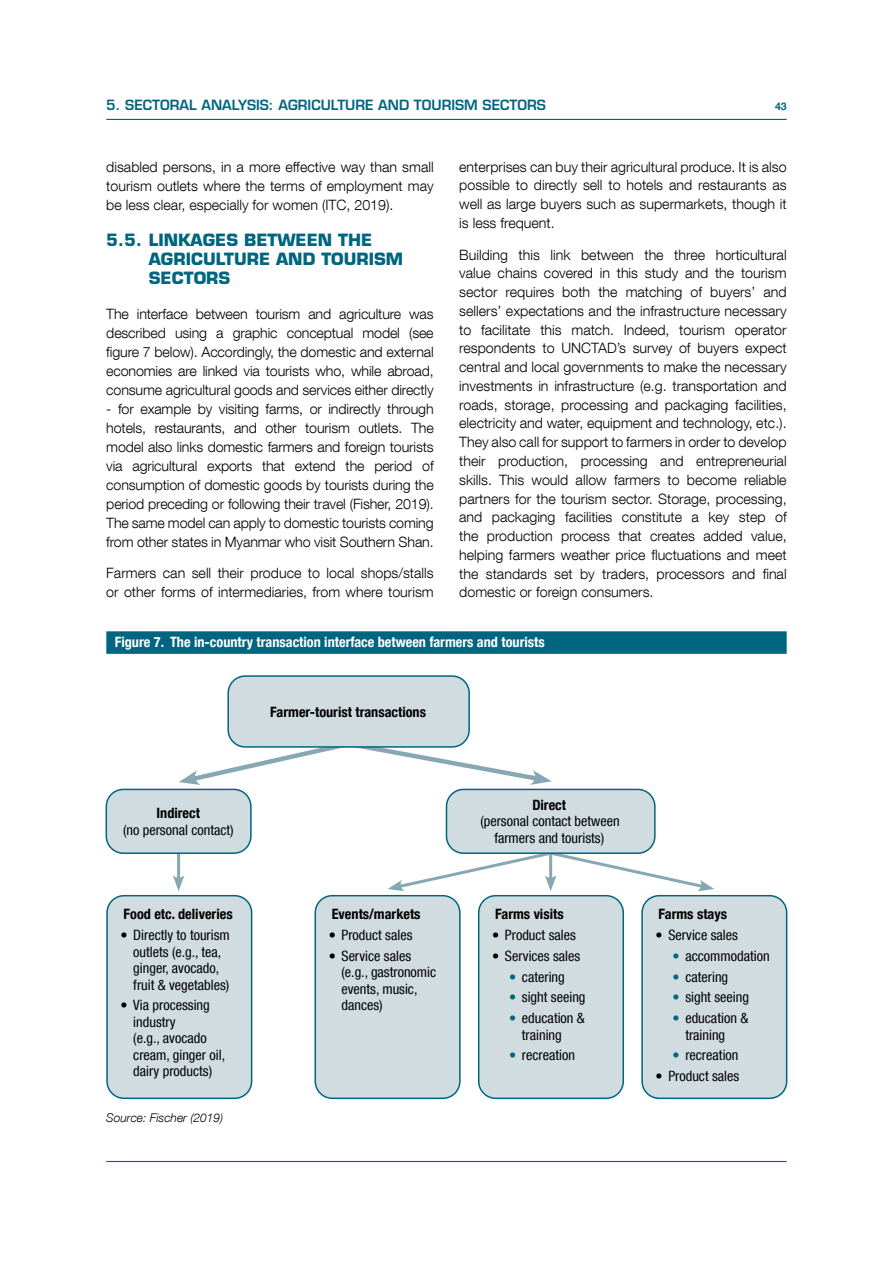
<style>
.page{position:relative;width:893px;height:1263px;background:#fff}
.page>*{position:absolute;margin:0;border:0;box-sizing:border-box;transform-origin:0 0}
.t1{font:700 16.5px/18.9px "Eurostile LT Std";color:#006580}
.t2{font:300 14.25px/18.8px "Helvetica Neue LT Com";color:#000;text-align:justify}
.t3{font:condensed 14.25px/16.5px "Helvetica Neue LT Com";color:#000}
.t4{font:700 condensed 14.25px "Helvetica Neue LT Com";color:#000}
.t5{font:700 condensed 14.25px "Helvetica Neue LT Com";color:#fff}
.t6{font:600 13.8px "Eurostile LT Std";color:#006580}
.t7{font:italic 300 12px "Helvetica Neue LT Com";color:#000}
.t8{font:700 10.5px "Helvetica Neue LT Com";color:#006580}
.s1{color:#006580}
</style>
<div class="page">
<hr style="left:106px;top:119px;width:681px;height:1px;background:#006580">
<hr style="left:106px;top:1161px;width:681px;height:1px;background:#006580">
<div style="left:107px;top:896px;width:145px;height:202px;background:#d1dce0;border-radius:17px"></div>
<div style="left:106px;top:895px;width:146px;height:204px;border:2px solid #006580;border-radius:17px"></div>
<div style="left:315px;top:896px;width:145px;height:202px;background:#d1dce0;border-radius:17px"></div>
<div style="left:315px;top:895px;width:146px;height:204px;border:2px solid #006580;border-radius:17px"></div>
<div style="left:479px;top:896px;width:144px;height:202px;background:#d1dce0;border-radius:17px"></div>
<div style="left:478px;top:895px;width:146px;height:204px;border:2px solid #006580;border-radius:17px"></div>
<div style="left:642px;top:896px;width:145px;height:202px;background:#d1dce0;border-radius:17px"></div>
<div style="left:641px;top:895px;width:146px;height:204px;border:2px solid #006580;border-radius:17px"></div>
<svg style="left:179px;top:739px;width:373px;height:46px"></svg>
<hr style="left:177px;top:849px;width:3px;height:32px;background:#87a8b3">
<svg style="left:173px;top:875px;width:11px;height:16px"></svg>
<svg style="left:388px;top:850px;width:326px;height:41px"></svg>
<div style="left:106px;top:631px;width:681px;height:23px;background:#006580"></div>
<div style="left:228px;top:676px;width:241px;height:71px;background:#d1dce0;border-radius:17px"></div>
<div style="left:227px;top:675px;width:243px;height:73px;border:2px solid #006580;border-radius:17px"></div>
<div style="left:106px;top:789px;width:145px;height:64px;background:#d1dce0;border-radius:17px"></div>
<div style="left:106px;top:789px;width:146px;height:65px;border:2px solid #006580;border-radius:17px"></div>
<div style="left:446px;top:789px;width:209px;height:64px;background:#d1dce0;border-radius:17px"></div>
<div style="left:446px;top:789px;width:210px;height:65px;border:2px solid #006580;border-radius:17px"></div>
<p class="t6" style="left:106px;top:97px;width:441px">5. SECTORAL ANALYSIS: AGRICULTURE AND TOURISM SECTORS</p>
<p class="t8" style="left:775px;top:100px;width:13px">43</p>
<p class="t2" style="left:106px;top:157px;width:329px">disabled persons, in a more effective way than small tourism outlets where the terms of employment may be less clear, especially for women (ITC, 2019).</p>
<p class="t1" style="left:149px;top:230px;width:256px;text-indent:-43px">5.5. LINKAGES BETWEEN THE<br>AGRICULTURE AND TOURISM<br>SECTORS</p>
<p class="t2" style="left:106px;top:305px;width:329px">The interface between tourism and agriculture was described using a graphic conceptual model (see figure 7 below). Accordingly, the domestic and external economies are linked via tourists who, while abroad, consume agricultural goods and services either directly</p>
<p class="t2" style="left:106px;top:399px;width:329px">- for example by visiting farms, or indirectly through hotels, restaurants, and other tourism outlets. The model also links domestic farmers and foreign tourists via agricultural exports that extend the period of consumption of domestic goods by tourists during the period preceding or following their travel (Fisher, 2019).<br>The same model can apply to domestic tourists coming from other states in Myanmar who visit Southern Shan.</p>
<p class="t2" style="left:106px;top:564px;width:329px">Farmers can sell their produce to local shops/stalls or other forms of intermediaries, from where tourism</p>
<p class="t2" style="left:459px;top:157px;width:329px">enterprises can buy their agricultural produce. It is also possible to directly sell to hotels and restaurants as well as large buyers such as supermarkets, though it is less frequent.</p>
<p class="t2" style="left:459px;top:245px;width:329px">Building this link between the three horticultural value chains covered in this study and the tourism sector requires both the matching of buyers’ and sellers’ expectations and the infrastructure necessary to facilitate this match. Indeed, tourism operator respondents to UNCTAD’s survey of buyers expect central and local governments to make the necessary investments in infrastructure (e.g. transportation and roads, storage, processing and packaging facilities, electricity and water, equipment and technology, etc.).<br>They also call for support to farmers in order to develop their production, processing and entrepreneurial skills. This would allow farmers to become reliable partners for the tourism sector. Storage, processing, and packaging facilities constitute a key step of the production process that creates added value, helping farmers weather price fluctuations and meet the standards set by traders, processors and final domestic or foreign consumers.</p>
<p class="t5" style="left:115px;top:634px;width:431px">Figure 7. The in-country transaction interface between farmers and tourists</p>
<p class="t4" style="left:157px;top:804px;width:45px">Indirect</p>
<p class="t3" style="left:123px;top:821px;width:112px">(no personal contact)</p>
<p class="t4" style="left:124px;top:906px;width:111px">Food etc. deliveries</p>
<p class="t3" style="left:133px;top:927px;width:98px;text-indent:-13px">• Directly to tourism outlets (e.g., tea, ginger, avocado, fruit &amp; vegetables)</p>
<p class="t3" style="left:133px;top:997px;width:93px;text-indent:-13px">• Via processing industry<br>(e.g., avocado cream, ginger oil, dairy products)</p>
<p class="t7" style="left:106px;top:1111px;width:118px">Source: Fischer (2019)</p>
<p class="t4" style="left:270px;top:703px;width:157px">Farmer-tourist transactions</p>
<p class="t4" style="left:332px;top:906px;width:90px">Events/markets</p>
<p class="t3" style="left:329px;top:927px;width:85px">• Product sales</p>
<p class="t3" style="left:342px;top:947px;width:96px;text-indent:-13px">• Service sales (e.g., gastronomic events, music, dances)</p>
<p class="t4" style="left:532px;top:796px;width:35px">Direct</p>
<p class="t3" style="left:480px;top:813px;width:141px;text-align:center">(personal contact between farmers and tourists)</p>
<p class="t4" style="left:495px;top:906px;width:70px">Farms visits</p>
<p class="t3" style="left:492px;top:927px;width:85px">• Product sales</p>
<p class="t3" style="left:492px;top:947px;width:90px">• Services sales</p>
<p class="t3" style="left:509px;top:968px;width:57px"><span class="s1">•</span> catering</p>
<p class="t3" style="left:509px;top:989px;width:78px"><span class="s1">•</span> sight seeing</p>
<p class="t3" style="left:522px;top:1010px;width:64px;text-indent:-13px"><span class="s1">•</span> education &amp; training</p>
<p class="t3" style="left:509px;top:1047px;width:67px"><span class="s1">•</span> recreation</p>
<p class="t4" style="left:659px;top:906px;width:70px">Farms stays</p>
<p class="t3" style="left:656px;top:927px;width:84px">• Service sales</p>
<p class="t3" style="left:673px;top:947px;width:99px"><span class="s1">•</span> accommodation</p>
<p class="t3" style="left:673px;top:968px;width:57px"><span class="s1">•</span> catering</p>
<p class="t3" style="left:673px;top:989px;width:78px"><span class="s1">•</span> sight seeing</p>
<p class="t3" style="left:685px;top:1010px;width:64px;text-indent:-13px"><span class="s1">•</span> education &amp; training</p>
<p class="t3" style="left:673px;top:1047px;width:67px"><span class="s1">•</span> recreation</p>
<p class="t3" style="left:656px;top:1068px;width:85px">• Product sales</p>
</div>
